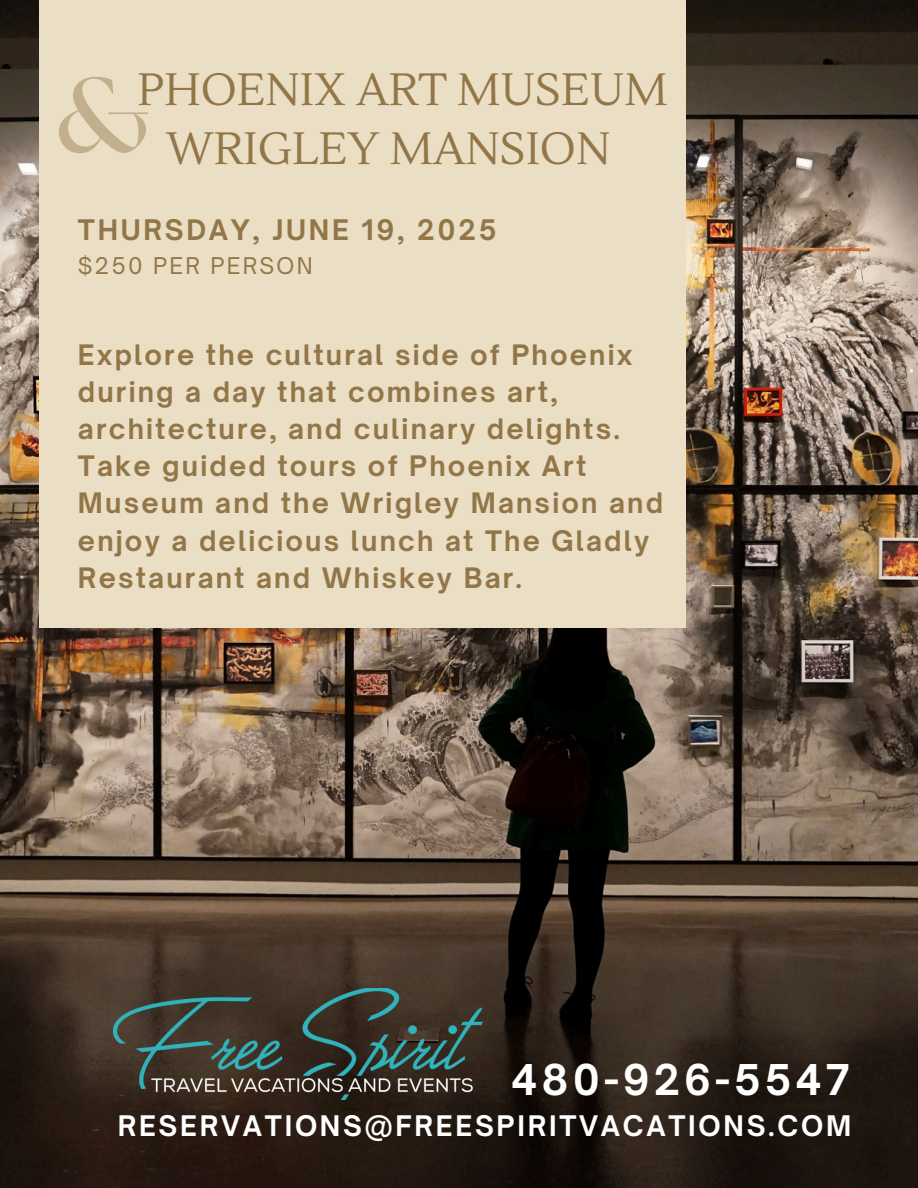
<style>
.page{position:relative;width:918px;height:1188px;background:#fff}
.page>*{position:absolute;margin:0;border:0;box-sizing:border-box;transform-origin:0 0}
.t1{font:700 106.65px "The Seasons";color:#927648}
.t2{font:45.15px "Lustria";color:#927648}
.t3{font:700 40.65px "Open Sauce One";letter-spacing:.1em;color:#fff}
.t4{font:700 27.15px "Open Sauce One";letter-spacing:.1em;color:#fff}
.t5{font:700 27.15px "Open Sauce One";letter-spacing:.1em;color:#927648}
.t6{font:700 27px/37.2px "Open Sauce One";letter-spacing:.08em;color:#927648}
.t7{font:22.05px "Open Sauce One";letter-spacing:.1em;color:#927648}
</style>
<div class="page">
<img style="left:0;top:0;width:918px;height:1188px">
<div style="left:39px;top:0;width:647px;height:628px;background:#eadec5"></div>
<img style="left:114px;top:989px;width:369px;height:110px">
<h3 class="t2" style="left:138px;top:62px;width:532px">PHOENIX ART MUSEUM</h3>
<h1 class="t1" style="left:56px;top:67px;width:93px">&amp;</h1>
<p class="t2" style="left:166px;top:121px;width:446px">WRIGLEY MANSION</p>
<h1 class="t5" style="left:78px;top:213px;width:420px">THURSDAY, JUNE 19, 2025</h1>
<p class="t7" style="left:78px;top:252px;width:236px">$250 PER PERSON</p>
<h2 class="t6" style="left:78px;top:336px;width:587px">Explore the cultural side of Phoenix during a day that combines art, architecture, and culinary delights.<br>Take guided tours of Phoenix Art Museum and the Wrigley Mansion and enjoy a delicious lunch at The Gladly Restaurant and Whiskey Bar.</h2>
<h1 class="t3" style="left:511px;top:1054px;width:340px">480-926-5547</h1>
<h1 class="t4" style="left:118px;top:1109px;width:735px">RESERVATIONS@FREESPIRITVACATIONS.COM</h1>
</div>
